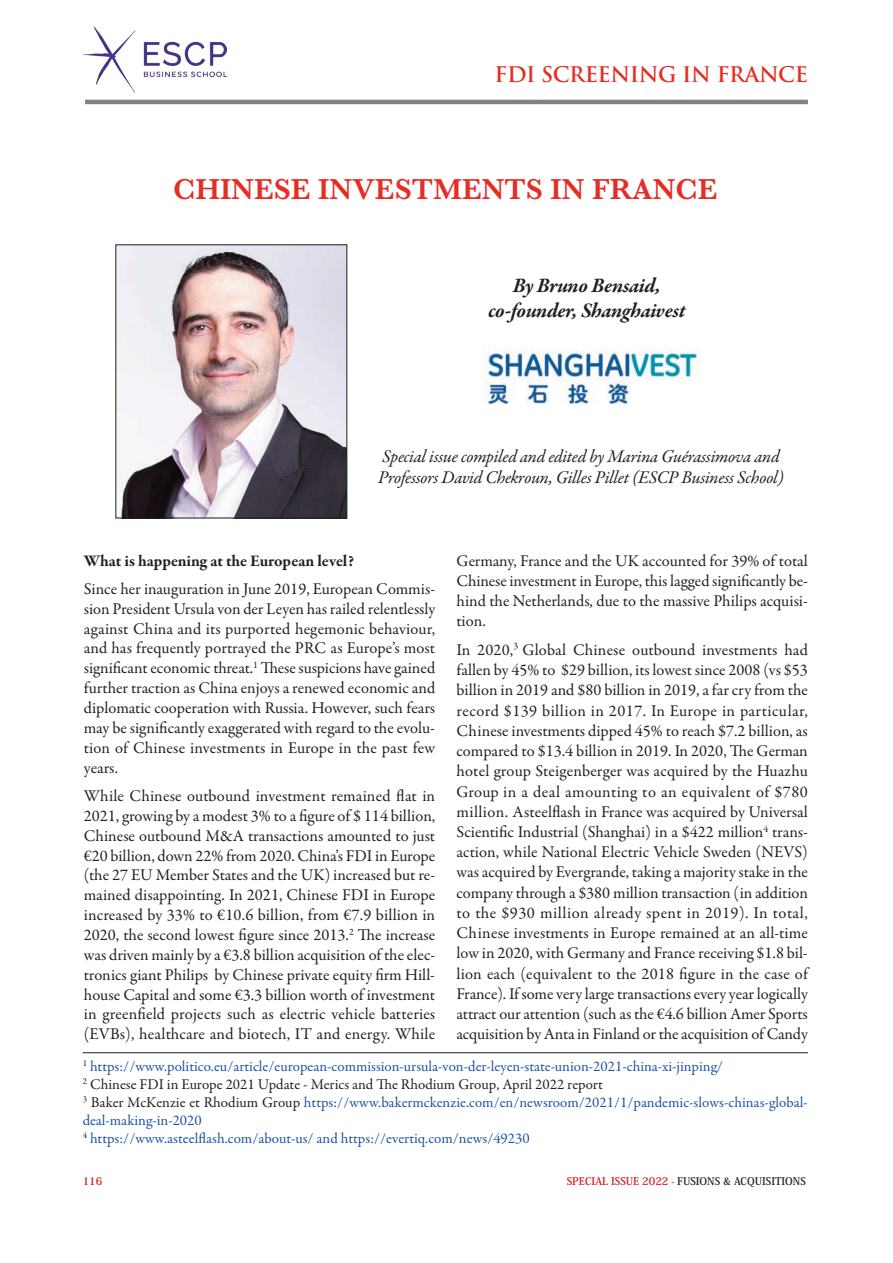
<style>
.page{position:relative;width:893px;height:1263px;background:#fff}
.page>*{position:absolute;margin:0;border:0;box-sizing:border-box;transform-origin:0 0}
.t1{font:600 30px "Baskerville";color:#e62d24}
.t2{font:italic 700 21px "Garamond Premr Pro";letter-spacing:-.015em;color:#231f20}
.t3{font:700 21px "Trajan Pro";letter-spacing:-.02em;color:#e62d24}
.t4{font:italic 18px "Garamond Premr Pro";letter-spacing:-.015em;color:#231f20}
.t5{font:16.5px/20.2px "Garamond Premr Pro";color:#231f20;text-align:justify}
.t6{font:700 16.5px "Garamond Premr Pro";letter-spacing:-.005em;color:#231f20}
.t7{font:15px/18px "Garamond Premr Pro";color:#1c52a4}
.t8{font:15px "Garamond Premr Pro";color:#231f20}
.t9{font:700 10.5px "Koz Min Pro";color:#231f20}
.t10{font:700 10.5px "Koz Min Pro";color:#d7171f}
.s1{color:#231f20}
.s2{color:#d7171f}
</style>
<div class="page">
<hr style="left:83px;top:1052px;width:725px;height:1px;background:#231f20">
<img style="left:117px;top:246px;width:228px;height:270px">
<div style="left:115px;top:244px;width:232px;height:274px;border:1px solid #231f20"></div>
<img style="left:483px;top:347px;width:216px;height:58px">
<img style="left:83px;top:27px;width:144px;height:66px">
<hr style="left:85px;top:100px;width:723px;height:4px;background:#848280">
<p class="t3" style="left:494px;top:63px;width:315px">FDI SCREENING IN FRANCE</p>
<p class="t1" style="left:173px;top:172px;width:546px">CHINESE INVESTMENTS IN FRANCE</p>
<p class="t2" style="left:513px;top:277px;width:150px">By Bruno Bensaid,</p>
<p class="t2" style="left:488px;top:302px;width:199px">co-founder, Shanghaivest</p>
<p class="t4" style="left:382px;top:449px;width:399px">Special issue compiled and edited by Marina Guérassimova and</p>
<p class="t4" style="left:378px;top:470px;width:407px">Professors David Chekroun, Gilles Pillet (ESCP Business School)</p>
<p class="t6" style="left:84px;top:554px;width:272px">What is happening at the European level?</p>
<p class="t5" style="left:84px;top:580px;width:353px;line-height:19.8px">Since her inauguration in June 2019, European Commis&shy;sion President Ursula von der Leyen has railed relentlessly against China and its purported hegemonic behaviour, and has frequently portrayed the PRC as Europe’s most significant economic threat.<sup>1</sup> These suspicions have gained further traction as China enjoys a renewed economic and diplomatic cooperation with Russia. However, such fears may be significantly exaggerated with regard to the evolu&shy;tion of Chinese investments in Europe in the past few years.</p>
<p class="t5" style="left:84px;top:787px;width:353px;line-height:19.8px">While Chinese outbound investment remained flat in 2021, growing by a modest 3% to a figure of $ 114 billion, Chinese outbound M&amp;A transactions amounted to just €20 billion, down 22% from 2020. China’s FDI in Europe (the 27 EU Member States and the UK) increased but re&shy;mained disappointing. In 2021, Chinese FDI in Europe increased by 33% to €10.6 billion, from €7.9 billion in 2020, the second lowest figure since 2013.<sup>2</sup> The increase was driven mainly by a €3.8 billion acquisition of the elec&shy;tronics giant Philips by Chinese private equity firm Hill&shy;house Capital and some €3.3 billion worth of investment in greenfield projects such as electric vehicle batteries (EVBs), healthcare and biotech, IT and energy. While</p>
<p class="t5" style="left:456px;top:552px;width:353px">Germany, France and the UK accounted for 39% of total Chinese investment in Europe, this lagged significantly be&shy;hind the Netherlands, due to the massive Philips acquisi&shy;tion.</p>
<p class="t5" style="left:456px;top:641px;width:353px">In 2020,<sup>3</sup> Global Chinese outbound investments had fallen by 45% to $29 billion, its lowest since 2008 (vs $53 billion in 2019 and $80 billion in 2019, a far cry from the record $139 billion in 2017. In Europe in particular, Chinese investments dipped 45% to reach $7.2 billion, as compared to $13.4 billion in 2019. In 2020, The German hotel group Steigenberger was acquired by the Huazhu Group in a deal amounting to an equivalent of $780 million. Asteelflash in France was acquired by Universal Scientific Industrial (Shanghai) in a $422 million<sup>4</sup> trans&shy;action, while National Electric Vehicle Sweden (NEVS) was acquired by Evergrande, taking a majority stake in the company through a $380 million transaction (in addition to the $930 million already spent in 2019). In total, Chinese investments in Europe remained at an all-time low in 2020, with Germany and France receiving $1.8 bil&shy;lion each (equivalent to the 2018 figure in the case of France). If some very large transactions every year logically attract our attention (such as the €4.6 billion Amer Sports acquisition by Anta in Finland or the acquisition of Candy</p>
<p class="t7" style="left:83px;top:1058px;width:642px"><sup>1</sup> https://www.politico.eu/article/european-commission-ursula-von-der-leyen-state-union-2021-china-xi-jinping/</p>
<p class="t8" style="left:83px;top:1078px;width:522px"><sup>2</sup> Chinese FDI in Europe 2021 Update - Merics and The Rhodium Group, April 2022 report</p>
<p class="t7" style="left:83px;top:1094px;width:726px"><sup>3</sup> <span class="s1">Baker McKenzie et Rhodium Group</span> https://www.bakermckenzie.com/en/newsroom/2021/1/pandemic-slows-chinas-global&shy;deal-making-in-2020</p>
<p class="t7" style="left:83px;top:1130px;width:449px"><sup>4</sup> https://www.asteelflash.com/about-us/ and https://evertiq.com/news/49230</p>
<p class="t10" style="left:83px;top:1176px;width:21px">116</p>
<p class="t9" style="left:567px;top:1176px;width:241px"><span class="s2">SPECIAL ISSUE 2022</span> - FUSIONS &amp; ACQUISITIONS</p>
</div>
